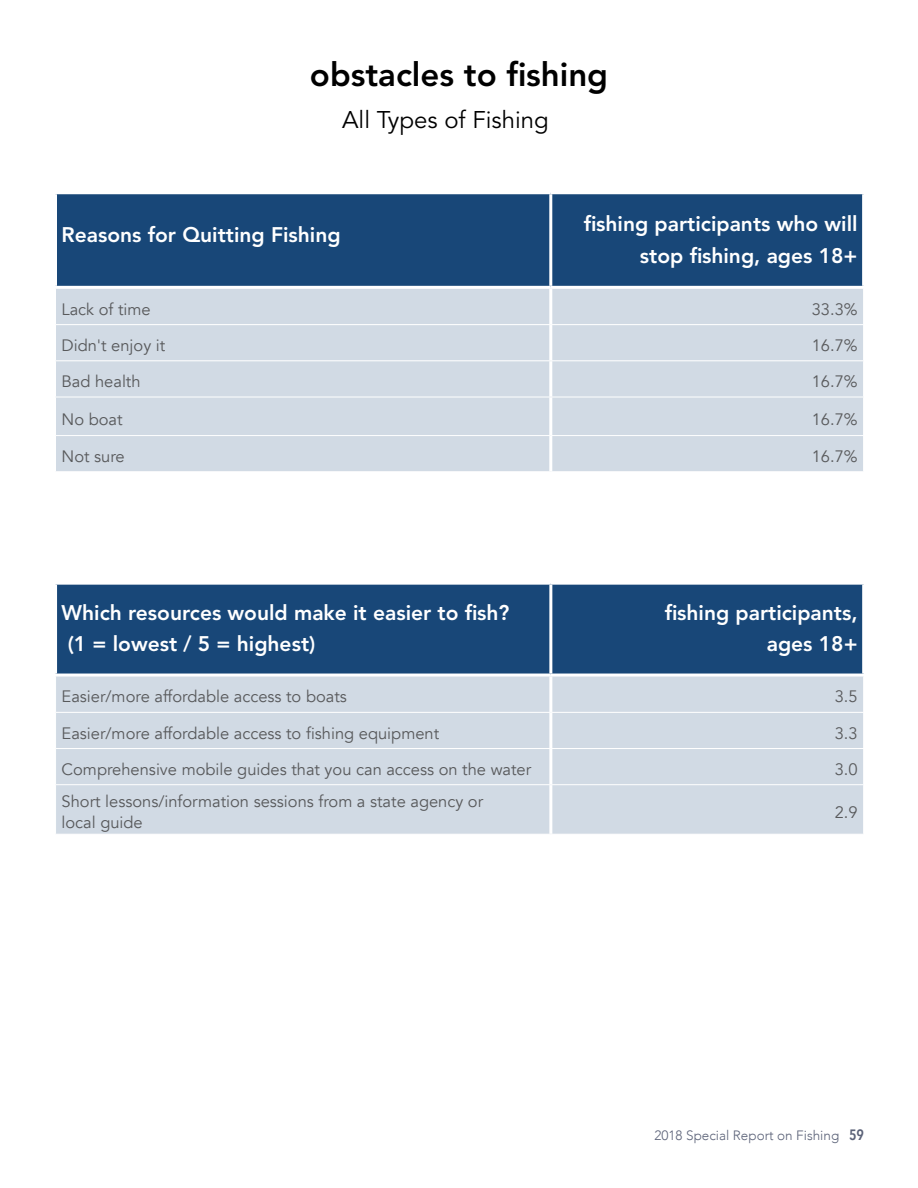
<style>
.page{position:relative;width:918px;height:1188px;background:#fff}
.page>*{position:absolute;margin:0;border:0;box-sizing:border-box;transform-origin:0 0}
.t1{font:800 33px "Avenir LT Std";color:#000}
.t2{font:24px "Avenir LT Std";color:#000}
.t3{font:800 21px/31.5px "Avenir LT Std";color:#fff;text-align:right}
.t4{font:16.5px/21px "Avenir";color:#58595b}
.t5{font:300 13.5px "Avenir";color:#5b6278}
.s1{font-family:"Avenir Next Condensed";font-weight:600;font-size:15px}
</style>
<div class="page">
<div style="left:57px;top:194px;width:805px;height:92px;background:#184778"></div>
<div style="left:56px;top:289px;width:807px;height:182px;background:#d1dae4"></div>
<div style="left:56px;top:325px;width:807px;height:35px;background:#d1dae4"></div>
<hr style="left:549px;top:289px;width:3px;height:35px;background:#fff">
<hr style="left:549px;top:325px;width:3px;height:35px;background:#fff">
<hr style="left:549px;top:361px;width:3px;height:36px;background:#fff">
<hr style="left:549px;top:397px;width:3px;height:38px;background:#fff">
<hr style="left:549px;top:436px;width:3px;height:35px;background:#fff">
<hr style="left:55px;top:324px;width:496px;height:1px;background:#fff">
<hr style="left:551px;top:324px;width:313px;height:1px;background:#fff">
<hr style="left:55px;top:360px;width:496px;height:1px;background:#fff">
<hr style="left:551px;top:360px;width:313px;height:1px;background:#fff">
<hr style="left:55px;top:397px;width:496px;height:1px;background:#fff">
<hr style="left:551px;top:397px;width:313px;height:1px;background:#fff">
<hr style="left:55px;top:435px;width:496px;height:1px;background:#fff">
<hr style="left:551px;top:435px;width:313px;height:1px;background:#fff">
<hr style="left:549px;top:194px;width:3px;height:92px;background:#fff">
<div style="left:57px;top:585px;width:805px;height:89px;background:#184778"></div>
<div style="left:56px;top:677px;width:807px;height:157px;background:#d1dae4"></div>
<div style="left:56px;top:713px;width:807px;height:35px;background:#d1dae4"></div>
<hr style="left:549px;top:677px;width:3px;height:35px;background:#fff">
<hr style="left:549px;top:713px;width:3px;height:35px;background:#fff">
<hr style="left:549px;top:749px;width:3px;height:35px;background:#fff">
<hr style="left:549px;top:785px;width:3px;height:49px;background:#fff">
<hr style="left:55px;top:712px;width:496px;height:1px;background:#fff">
<hr style="left:551px;top:712px;width:313px;height:1px;background:#fff">
<hr style="left:55px;top:748px;width:496px;height:1px;background:#fff">
<hr style="left:551px;top:748px;width:313px;height:1px;background:#fff">
<hr style="left:55px;top:784px;width:496px;height:1px;background:#fff">
<hr style="left:551px;top:784px;width:313px;height:1px;background:#fff">
<hr style="left:549px;top:585px;width:3px;height:89px;background:#fff">
<h1 class="t1" style="left:310px;top:55px;width:300px">obstacles to fishing</h1>
<h2 class="t2" style="left:342px;top:105px;width:208px">All Types of Fishing</h2>
<p class="t3" style="left:62px;top:219px;width:281px">Reasons for Quitting Fishing</p>
<p class="t3" style="left:584px;top:208px;width:275px">fishing participants who will stop fishing, ages 18+</p>
<p class="t4" style="left:62px;top:299px;width:91px">Lack of time</p>
<p class="t4" style="left:812px;top:299px;width:47px">33.3%</p>
<p class="t4" style="left:62px;top:335px;width:105px">Didn't enjoy it</p>
<p class="t4" style="left:812px;top:335px;width:47px">16.7%</p>
<p class="t4" style="left:62px;top:371px;width:81px">Bad health</p>
<p class="t4" style="left:812px;top:371px;width:47px">16.7%</p>
<p class="t4" style="left:62px;top:409px;width:63px">No boat</p>
<p class="t4" style="left:812px;top:409px;width:47px">16.7%</p>
<p class="t4" style="left:62px;top:446px;width:65px">Not sure</p>
<p class="t4" style="left:812px;top:446px;width:47px">16.7%</p>
<p class="t3" style="left:62px;top:597px;width:449px;text-align:left">Which resources would make it easier to fish? (1 = lowest / 5 = highest)</p>
<p class="t3" style="left:665px;top:597px;width:194px">fishing participants, ages 18+</p>
<p class="t4" style="left:62px;top:687px;width:287px">Easier/more affordable access to boats</p>
<p class="t4" style="left:835px;top:687px;width:24px">3.5</p>
<p class="t4" style="left:62px;top:723px;width:379px">Easier/more affordable access to fishing equipment</p>
<p class="t4" style="left:835px;top:723px;width:24px">3.3</p>
<p class="t4" style="left:62px;top:759px;width:471px">Comprehensive mobile guides that you can access on the water</p>
<p class="t4" style="left:835px;top:759px;width:24px">3.0</p>
<p class="t4" style="left:62px;top:791px;width:423px">Short lessons/information sessions from a state agency or local guide</p>
<p class="t4" style="left:835px;top:802px;width:24px">2.9</p>
<p class="t5" style="left:655px;top:1127px;width:211px">2018 Special Report on Fishing <span class="s1">59</span></p>
</div>
